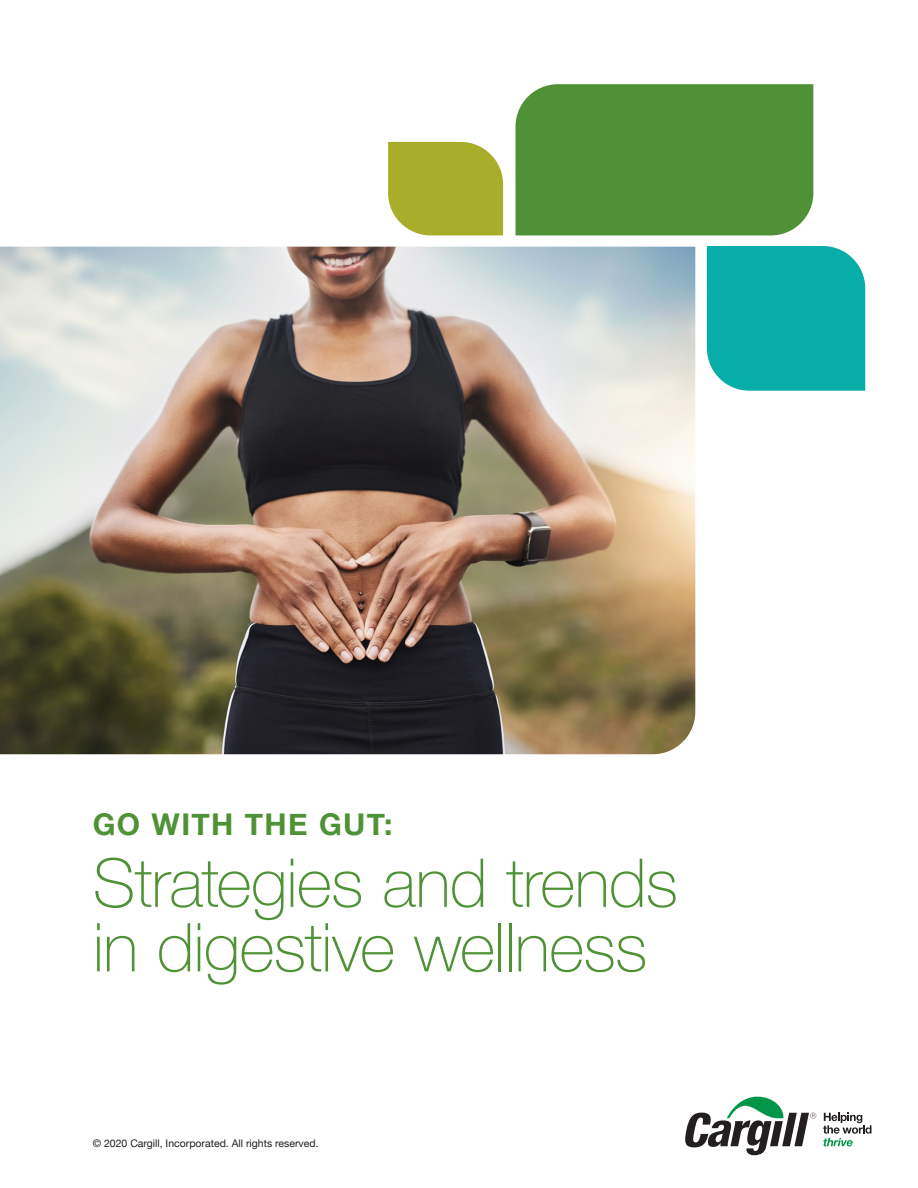
<style>
.page{position:relative;width:918px;height:1188px;background:#fff}
.page>*{position:absolute;margin:0;border:0;box-sizing:border-box;transform-origin:0 0}
.Headline_Level_4_21{font:100 67.5px/64.5px "Helvetica Neue";letter-spacing:-.015em;color:#4f9236}
.Headline_Level_4_21-2{font:700 30px "Helvetica Neue";letter-spacing:.045em;color:#4f9236}
.FOOTNOTES{font:10.5px "Helvetica Neue";color:#231f20}
</style>
<div class="page">
<svg style="left:685px;top:1096px;width:131px;height:59px"></svg>
<svg style="left:823px;top:1113px;width:49px;height:33px"></svg>
<div style="left:515px;top:84px;width:298px;height:151px;background:#4f9236"></div>
<img style="left:0;top:247px;width:695px;height:507px">
<svg style="left:388px;top:142px;width:115px;height:93px;background:#aeb239"></svg>
<div style="left:707px;top:246px;width:158px;height:145px;background:#07ada7"></div>
<p class="Headline_Level_4_21-2" style="left:93px;top:801px;width:301px">GO WITH THE GUT:</p>
<p class="Headline_Level_4_21" style="left:93px;top:848px;width:587px">Strategies and trends in digestive wellness</p>
<p class="FOOTNOTES" style="left:93px;top:1136px;width:227px">© 2020 Cargill, Incorporated. All rights reserved.</p>
</div>
